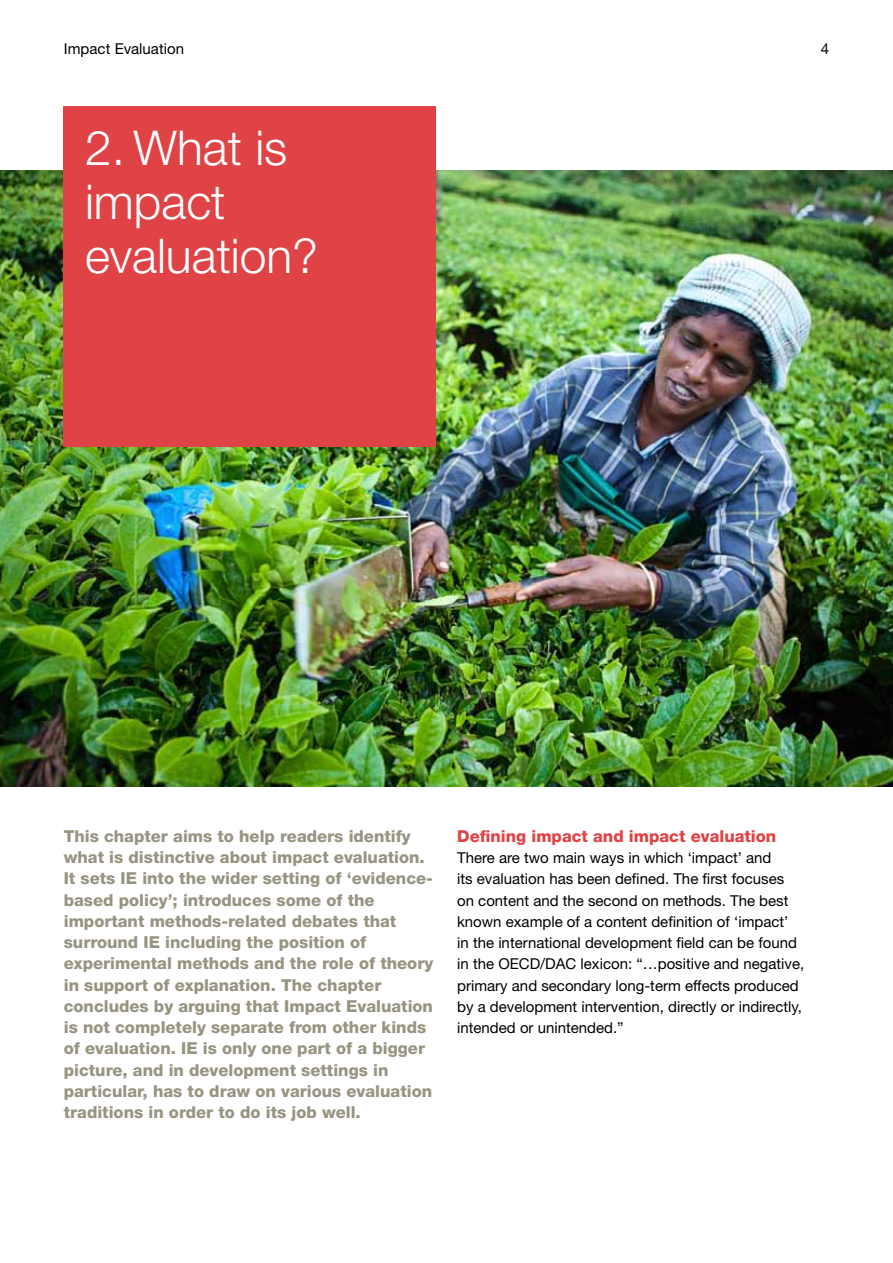
<style>
.page{position:relative;width:893px;height:1263px;background:#fff}
.page>*{position:absolute;margin:0;border:0;box-sizing:border-box;transform-origin:0 0}
.t1{font:300 48px/54px "Helvetica Neue";color:#fff}
.t2{font:800 16.5px/21.3px "Helvetica Neue";color:#989482}
.t3{font:800 16.5px "Helvetica Neue";color:#df4346}
.t4{font:15px/21.3px "Helvetica Neue";color:#000}
</style>
<div class="page">
<img style="left:0;top:170px;width:893px;height:617px">
<div style="left:64px;top:106px;width:372px;height:340px;background:#df4346"></div>
<p class="t4" style="left:64px;top:38px;width:122px">Impact Evaluation</p>
<p class="t4" style="left:821px;top:38px;width:10px">4</p>
<h1 class="t1" style="left:85px;top:120px;width:234px">2. What is impact evaluation?</h1>
<p class="t2" style="left:64px;top:825px;width:371px">This chapter aims to help readers identify what is distinctive about impact evaluation.<br>It sets IE into the wider setting of ‘evidence&shy;based policy’; introduces some of the important methods-related debates that surround IE including the position of experimental methods and the role of theory in support of explanation. The chapter concludes by arguing that Impact Evaluation is not completely separate from other kinds of evaluation. IE is only one part of a bigger picture, and in development settings in particular, has to draw on various evaluation traditions in order to do its job well.</p>
<p class="t3" style="left:457px;top:826px;width:321px">Defining impact and impact evaluation</p>
<p class="t4" style="left:457px;top:847px;width:348px">There are two main ways in which ‘impact’ and<br>its evaluation has been defined. The first focuses on content and the second on methods. The best known example of a content definition of ‘impact’<br>in the international development field can be found in the OECD/DAC lexicon: “…positive and negative, primary and secondary long-term effects produced by a development intervention, directly or indirectly, intended or unintended.”</p>
</div>
